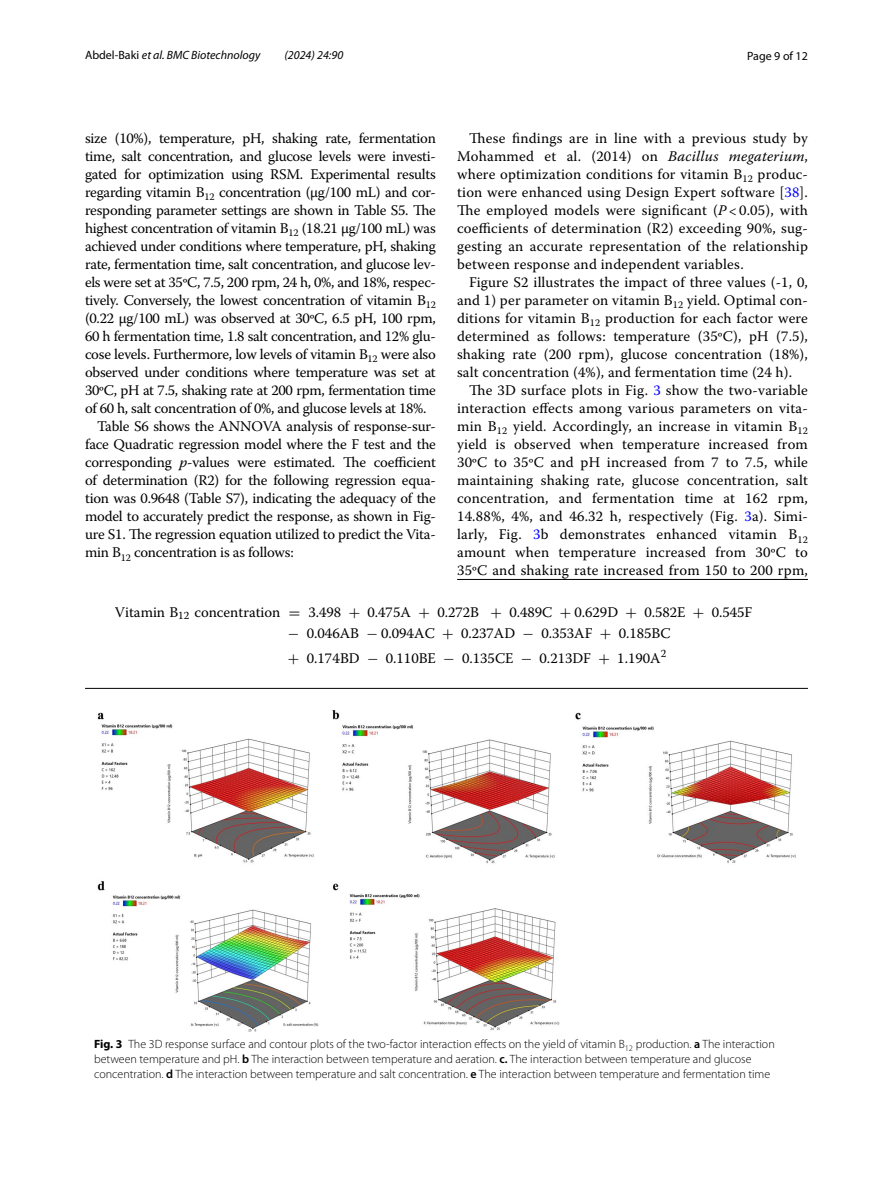
<style>
.page{position:relative;width:893px;height:1187px;background:#fff}
.page>*{position:absolute;margin:0;border:0;box-sizing:border-box;transform-origin:0 0}
.t1{font:14.7px/18px "Warnock Pro";letter-spacing:-.02em;color:#000;text-align:justify}
.t2{font:14.7px/20.9px "Warnock Pro Regular 2";color:#000}
.t3{font:300 12px/15px "Myriad Pro";color:#000}
.t4{font:italic 12px "Myriad Pro";color:#000}
.t5{font:12px "Myriad Pro";color:#000}
.s1{font-style:normal}
.s2{font-style:italic}
.s3{color:#00f}
.s4{font-family:"MTSYN"}
.s5{font-weight:700}
.s6{font-weight:600}
</style>
<div class="page">
<hr style="left:457px;top:579px;width:351px;height:1px;background:#000">
<hr style="left:85px;top:688px;width:723px;height:1px;background:#000">
<img style="left:97px;top:710px;width:699px;height:322px">
<p class="t4" style="left:85px;top:48px;width:177px"><span class="s1">Abdel‑Baki</span> et al. BMC Biotechnology</p>
<p class="t4" style="left:284px;top:48px;width:60px">(2024) 24:90</p>
<p class="t5" style="left:747px;top:48px;width:62px">Page 9 of 12</p>
<p class="t1" style="left:85px;top:128px;width:352px">size (10%), temperature, pH, shaking rate, fermentation</p>
<p class="t1" style="left:85px;top:146px;width:352px">time, salt concentration, and glucose levels were investi-</p>
<p class="t1" style="left:85px;top:164px;width:352px">gated for optimization using RSM. Experimental results</p>
<p class="t1" style="left:85px;top:182px;width:352px">regarding vitamin B<sub>12</sub> concentration (µg/100 mL) and cor-</p>
<p class="t1" style="left:85px;top:200px;width:352px">responding parameter settings are shown in Table S5. The</p>
<p class="t1" style="left:85px;top:218px;width:352px">highest concentration of vitamin B<sub>12</sub> (18.21 µg/100 mL) was</p>
<p class="t1" style="left:85px;top:236px;width:352px">achieved under conditions where temperature, pH, shaking</p>
<p class="t1" style="left:85px;top:254px;width:352px">rate, fermentation time, salt concentration, and glucose lev-</p>
<p class="t1" style="left:85px;top:272px;width:352px">els were set at 35ºC, 7.5, 200 rpm, 24 h, 0%, and 18%, respec-</p>
<p class="t1" style="left:85px;top:290px;width:352px">tively. Conversely, the lowest concentration of vitamin B<sub>12</sub></p>
<p class="t1" style="left:85px;top:308px;width:352px">(0.22 µg/100 mL) was observed at 30ºC, 6.5 pH, 100 rpm,</p>
<p class="t1" style="left:85px;top:326px;width:352px">60 h fermentation time, 1.8 salt concentration, and 12% glu-</p>
<p class="t1" style="left:85px;top:344px;width:352px">cose levels. Furthermore, low levels of vitamin B<sub>12</sub> were also</p>
<p class="t1" style="left:85px;top:362px;width:352px">observed under conditions where temperature was set at</p>
<p class="t1" style="left:85px;top:380px;width:352px">30ºC, pH at 7.5, shaking rate at 200 rpm, fermentation time</p>
<p class="t1" style="left:85px;top:398px;width:343px">of 60 h, salt concentration of 0%, and glucose levels at 18%.</p>
<p class="t1" style="left:97px;top:416px;width:340px">Table S6 shows the ANNOVA analysis of response-sur-</p>
<p class="t1" style="left:85px;top:434px;width:352px">face Quadratic regression model where the F test and the</p>
<p class="t1" style="left:85px;top:452px;width:352px">corresponding <span class="s2">p</span>-values were estimated. The coefficient</p>
<p class="t1" style="left:85px;top:470px;width:352px">of determination (R2) for the following regression equa-</p>
<p class="t1" style="left:85px;top:488px;width:352px">tion was 0.9648 (Table S7), indicating the adequacy of the</p>
<p class="t1" style="left:85px;top:506px;width:352px">model to accurately predict the response, as shown in Fig-</p>
<p class="t1" style="left:85px;top:524px;width:352px">ure S1. The regression equation utilized to predict the Vita-</p>
<p class="t1" style="left:85px;top:542px;width:210px">min B<sub>12</sub> concentration is as follows:</p>
<p class="t1" style="left:457px;top:128px;width:352px;text-indent:12px">These findings are in line with a previous study by Mohammed et al. (2014) on <span class="s2">Bacillus megaterium</span>, where optimization conditions for vitamin B<sub>12</sub> produc&shy;tion were enhanced using Design Expert software [<span class="s3">38</span>].<br>The employed models were significant (<span class="s2">P</span> &lt; 0.05), with coefficients of determination (R2) exceeding 90%, sug&shy;gesting an accurate representation of the relationship between response and independent variables.</p>
<p class="t1" style="left:457px;top:272px;width:352px;text-indent:12px">Figure S2 illustrates the impact of three values (-1, 0, and 1) per parameter on vitamin B<sub>12</sub> yield. Optimal con&shy;ditions for vitamin B<sub>12</sub> production for each factor were determined as follows: temperature (35ºC), pH (7.5), shaking rate (200 rpm), glucose concentration (18%), salt concentration (4%), and fermentation time (24 h).</p>
<p class="t1" style="left:457px;top:380px;width:352px;text-indent:12px">The 3D surface plots in Fig. <span class="s3">3</span> show the two-variable interaction effects among various parameters on vita&shy;min B<sub>12</sub> yield. Accordingly, an increase in vitamin B<sub>12 </sub>yield is observed when temperature increased from 30ºC to 35ºC and pH increased from 7 to 7.5, while maintaining shaking rate, glucose concentration, salt concentration, and fermentation time at 162 rpm, 14.88%, 4%, and 46.32 h, respectively (Fig. <span class="s3">3</span>a). Simi&shy;larly, Fig. <span class="s3">3</span>b demonstrates enhanced vitamin B<sub>12 </sub>amount when temperature increased from 30ºC to 35ºC and shaking rate increased from 150 to 200 rpm,</p>
<p class="t2" style="left:288px;top:601px;width:466px;text-indent:-173px">Vitamin B<sub>12</sub> concentration <span class="s4">=</span> 3.498 <span class="s4">+</span> 0.475A <span class="s4">+</span> 0.272B <span class="s4">+</span> 0.489C <span class="s4">+</span> 0.629D <span class="s4">+</span> 0.582E <span class="s4">+</span> 0.545F <span class="s4">−</span> 0.046AB <span class="s4">−</span> 0.094AC <span class="s4">+</span> 0.237AD <span class="s4">−</span> 0.353AF <span class="s4">+</span> 0.185BC</p>
<p class="t2" style="left:288px;top:647px;width:380px"><span class="s4">+</span> 0.174BD <span class="s4">−</span> 0.110BE <span class="s4">−</span> 0.135CE <span class="s4">−</span> 0.213DF <span class="s4">+</span> 1.190A<sup>2</sup></p>
<p class="t3" style="left:94px;top:1036px;width:682px"><span class="s5">Fig. 3</span> The 3D response surface and contour plots of the two-factor interaction effects on the yield of vitamin B<sub>12</sub> production. <span class="s6">a</span> The interaction between temperature and pH. <span class="s6">b</span> The interaction between temperature and aeration. <span class="s6">c.</span> The interaction between temperature and glucose concentration. <span class="s6">d</span> The interaction between temperature and salt concentration. <span class="s6">e</span> The interaction between temperature and fermentation time</p>
</div>
